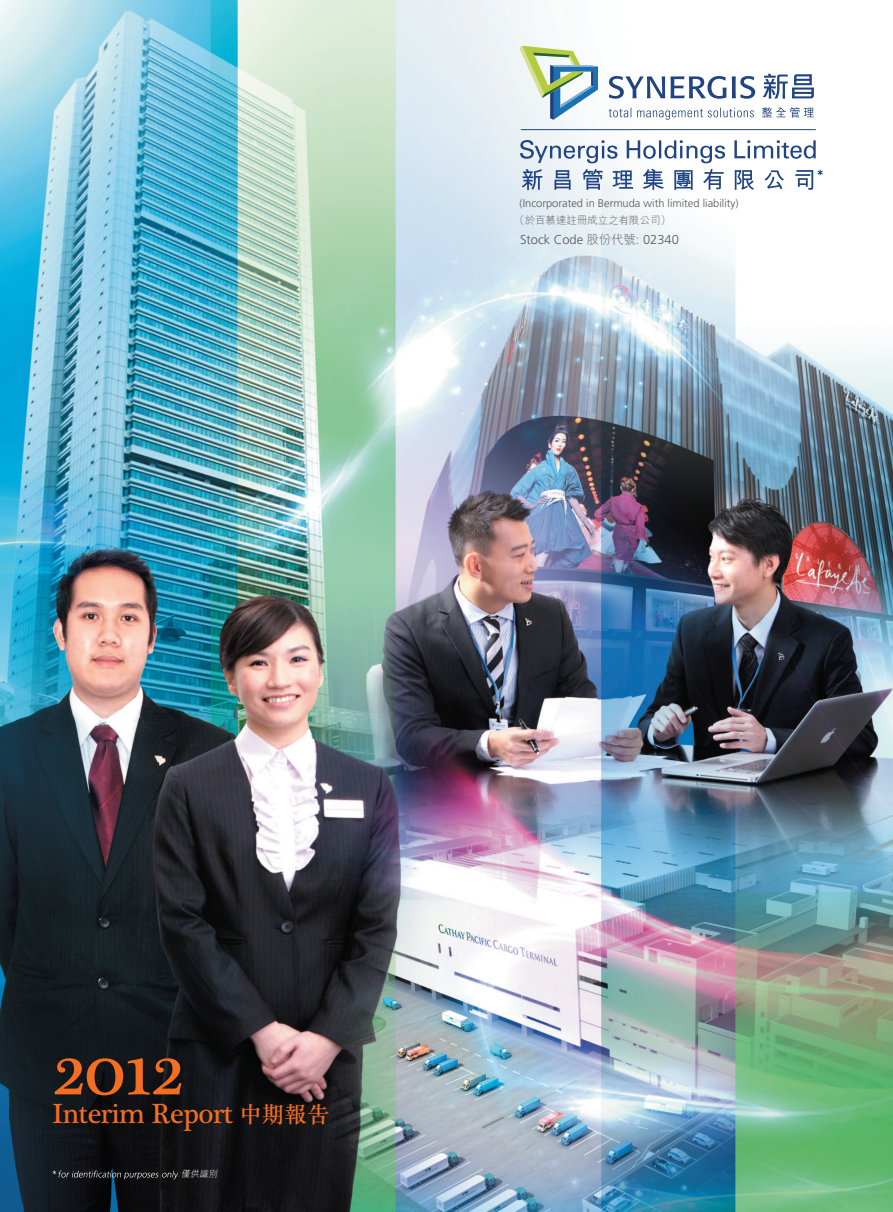
<style>
.page{position:relative;width:893px;height:1212px;background:#fff}
.page>*{position:absolute;margin:0;border:0;box-sizing:border-box;transform-origin:0 0}
.t1{font:76.95px "Plantagenet Cherokee";color:#f36e21}
.t2{font:28.5px "Plantagenet Cherokee";letter-spacing:-.02em;color:#f36e21}
.t3{font:300 12.9px "Frutiger LT Std";color:#57585a}
.t4{font:300 11.1px "Frutiger LT Std";color:#57585a}
.t5{font:300 10.35px "M Hei HK";letter-spacing:.005em;color:#57585a}
.t6{font:italic 300 9px "M Hei HK";color:#fff}
.s1{font-family:"M Hei HK";font-size:12.3px}
.s2{font-family:"M Sung HK";font-weight:500;font-size:22.5px}
</style>
<div class="page">
<img style="left:1px;top:0;width:892px;height:1212px">
<svg style="left:0;top:9px;width:1px;height:1203px"></svg>
<svg style="left:519px;top:46px;width:79px;height:74px"></svg>
<svg style="left:609px;top:74px;width:205px;height:46px"></svg>
<hr style="left:521px;top:129px;width:295px;height:1px;background:#214581">
<svg style="left:520px;top:140px;width:303px;height:50px"></svg>
<svg style="left:53px;top:1170px;width:125px;height:9px"></svg>
<p class="t4" style="left:520px;top:197px;width:220px">(Incorporated in Bermuda with limited liability)</p>
<p class="t5" style="left:514px;top:215px;width:158px">（於百慕達註冊成立之有限公司）</p>
<p class="t3" style="left:520px;top:233px;width:160px">Stock Code <span class="s1">股份代號</span>: 02340</p>
<h1 class="t1" style="left:53px;top:1024px;width:132px">2012</h1>
<h2 class="t2" style="left:53px;top:1097px;width:278px">Interim Report <span class="s2">中期報告</span></h2>
<p class="t6" style="left:181px;top:1169px;width:39px">僅供識別</p>
</div>
